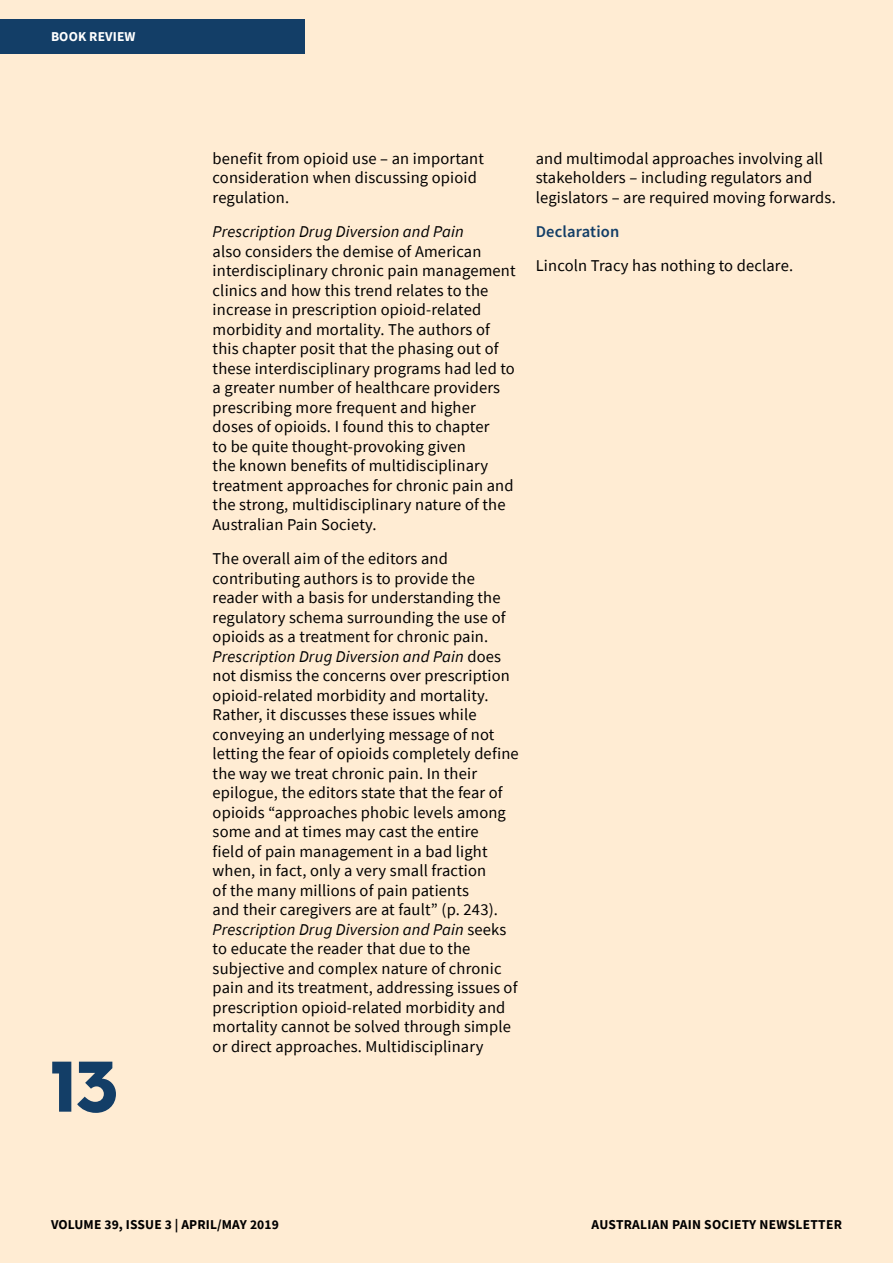
<style>
.page{position:relative;width:893px;height:1263px;background:#ffecd3}
.page>*{position:absolute;margin:0;border:0;box-sizing:border-box;transform-origin:0 0}
.t1{font:75px "Typeface Six";color:#133e67}
.t2{font:16.5px/19.5px "Source Sans Pro";letter-spacing:.01em;color:#000}
.t3{font:italic 16.5px "Source Sans Pro";letter-spacing:.01em;color:#000}
.t4{font:600 16.5px "Source Sans Pro";letter-spacing:.01em;color:#133e67}
.t5{font:700 13.5px "Source Sans Pro";letter-spacing:.01em;color:#000}
.t6{font:700 13.5px "Source Sans Pro";letter-spacing:.01em;color:#fff}
.s1{font-style:italic}
</style>
<div class="page">
<div style="left:0;top:19px;width:304px;height:35px;background:#133e67"></div>
<p class="t6" style="left:51px;top:28px;width:86px">BOOK REVIEW</p>
<h1 class="t1" style="left:51px;top:1041px;width:69px">13</h1>
<p class="t2" style="left:213px;top:148px;width:273px">benefit from opioid use – an important consideration when discussing opioid regulation.</p>
<p class="t3" style="left:213px;top:221px;width:253px">Prescription Drug Diversion and Pain</p>
<p class="t2" style="left:213px;top:241px;width:305px">also considers the demise of American interdisciplinary chronic pain management clinics and how this trend relates to the increase in prescription opioid-related morbidity and mortality. The authors of this chapter posit that the phasing out of these interdisciplinary programs had led to a greater number of healthcare providers prescribing more frequent and higher doses of opioids. I found this to chapter<br>to be quite thought-provoking given<br>the known benefits of multidisciplinary treatment approaches for chronic pain and the strong, multidisciplinary nature of the Australian Pain Society.</p>
<p class="t2" style="left:213px;top:549px;width:308px">The overall aim of the editors and contributing authors is to provide the reader with a basis for understanding the regulatory schema surrounding the use of opioids as a treatment for chronic pain.<br><span class="s1">Prescription Drug Diversion and Pain</span> does not dismiss the concerns over prescription opioid-related morbidity and mortality.<br>Rather, it discusses these issues while conveying an underlying message of not letting the fear of opioids completely define the way we treat chronic pain. In their epilogue, the editors state that the fear of opioids “approaches phobic levels among some and at times may cast the entire<br>field of pain management in a bad light when, in fact, only a very small fraction<br>of the many millions of pain patients<br>and their caregivers are at fault” (p. 243).<br><span class="s1">Prescription Drug Diversion and Pain</span> seeks to educate the reader that due to the subjective and complex nature of chronic pain and its treatment, addressing issues of prescription opioid-related morbidity and mortality cannot be solved through simple or direct approaches. Multidisciplinary</p>
<p class="t2" style="left:536px;top:148px;width:301px">and multimodal approaches involving all stakeholders – including regulators and legislators – are required moving forwards.</p>
<p class="t4" style="left:536px;top:221px;width:85px">Declaration</p>
<p class="t2" style="left:536px;top:256px;width:259px">Lincoln Tracy has nothing to declare.</p>
<p class="t5" style="left:51px;top:1215px;width:229px">VOLUME 39, ISSUE 3 | APRIL/MAY 2019</p>
<p class="t5" style="left:592px;top:1215px;width:252px">AUSTRALIAN PAIN SOCIETY NEWSLETTER</p>
</div>
